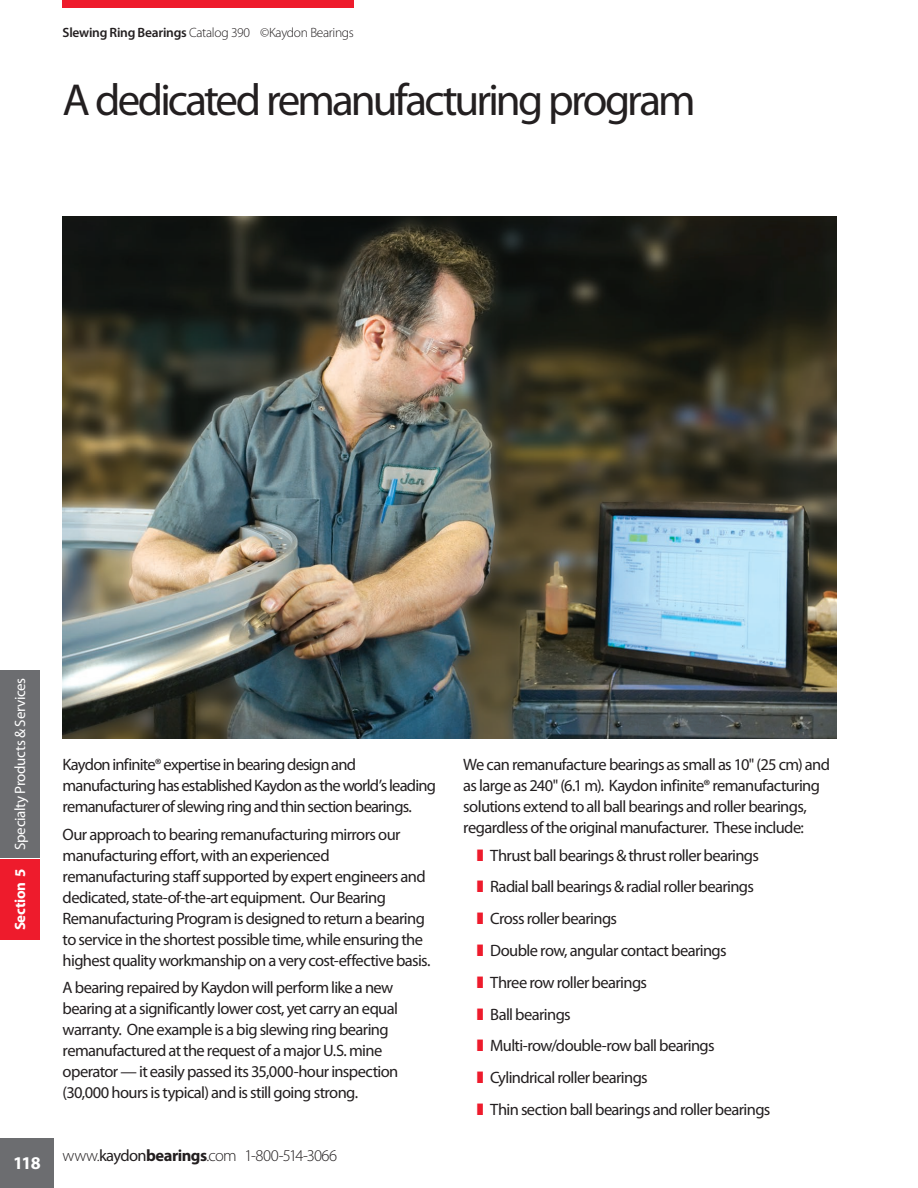
<style>
.page{position:relative;width:918px;height:1188px;background:#fff}
.page>*{position:absolute;margin:0;border:0;box-sizing:border-box;transform-origin:0 0}
.t1{font:45px "Myriad Pro";letter-spacing:-.065em;color:#231f20}
.t2{font:700 18px "Myriad Pro";color:#fff}
.t3{font:16.5px/21px "Myriad Pro";letter-spacing:-.04em;color:#231f20}
.t4{font:300 16.5px "Myriad Pro";letter-spacing:-.035em;color:#231f20}
.t5{font:15px "Myriad Pro";letter-spacing:-.025em;color:#fff}
.t6{font:300 13.5px "Myriad Pro";letter-spacing:-.02em;color:#231f20}
.s1{font-weight:600}
.s2{font-weight:700}
.s3{font-weight:400}
.s4{color:#ee1b2c}
</style>
<div class="page">
<div style="left:0;top:1138px;width:54px;height:50px;background:#6c6d70"></div>
<div style="left:0;top:859px;width:40px;height:81px;background:#ee1b2c"></div>
<div style="left:0;top:670px;width:40px;height:188px;background:#6c6d70"></div>
<div style="left:63px;top:0;width:291px;height:8px;background:#ee1b2c"></div>
<img style="left:63px;top:216px;width:774px;height:522px">
<p class="t6" style="left:63px;top:25px;width:293px"><span class="s1">Slewing Ring Bearings</span> Catalog 390 ©Kaydon Bearings</p>
<h1 class="t1" style="left:63px;top:75px;width:634px">A dedicated remanufacturing program</h1>
<p class="t5" style="left:12px;top:930px;width:254px;rotate:-90deg"><span class="s2">Section 5</span> Specialty Products &amp; Services</p>
<p class="t2" style="left:13px;top:1153px;width:29px">118</p>
<p class="t3" style="left:63px;top:754px;width:375px">Kaydon infinite® expertise in bearing design and manufacturing has established Kaydon as the world’s leading remanufacturer of slewing ring and thin section bearings.</p>
<p class="t3" style="left:63px;top:824px;width:369px">Our approach to bearing remanufacturing mirrors our manufacturing effort, with an experienced remanufacturing staff supported by expert engineers and dedicated, state-of-the-art equipment. Our Bearing Remanufacturing Program is designed to return a bearing to service in the shortest possible time, while ensuring the highest quality workmanship on a very cost-effective basis.</p>
<p class="t3" style="left:63px;top:977px;width:337px">A bearing repaired by Kaydon will perform like a new bearing at a significantly lower cost, yet carry an equal warranty. One example is a big slewing ring bearing remanufactured at the request of a major U.S. mine operator — it easily passed its 35,000-hour inspection (30,000 hours is typical) and is still going strong.</p>
<p class="t4" style="left:63px;top:1146px;width:276px">www.<span class="s3">kaydon</span><span class="s2">bearings</span>.com 1-800-514-3066</p>
<p class="t3" style="left:463px;top:754px;width:368px">We can remanufacture bearings as small as 10" (25 cm) and as large as 240" (6.1 m). Kaydon infinite® remanufacturing solutions extend to all ball bearings and roller bearings, regardless of the original manufacturer. These include:</p>
<p class="t3" style="left:477px;top:839px;width:295px;line-height:31.8px"><span class="s4">❚</span> Thrust ball bearings &amp; thrust roller bearings<br><span class="s4">❚</span> Radial ball bearings &amp; radial roller bearings<br><span class="s4">❚</span> Cross roller bearings<br><span class="s4">❚</span> Double row, angular contact bearings<br><span class="s4">❚</span> Three row roller bearings<br><span class="s4">❚</span> Ball bearings<br><span class="s4">❚</span> Multi-row/double-row ball bearings<br><span class="s4">❚</span> Cylindrical roller bearings<br><span class="s4">❚</span> Thin section ball bearings and roller bearings</p>
</div>
